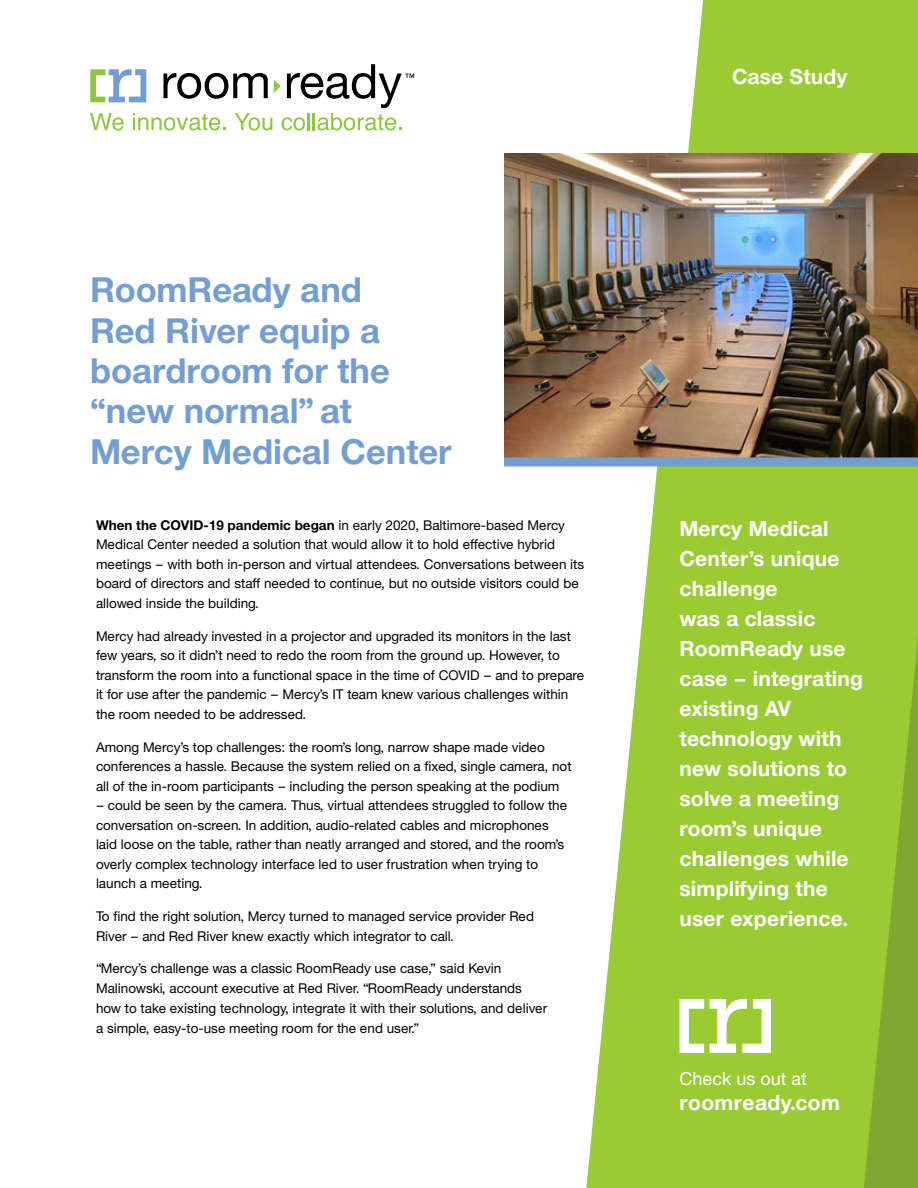
<style>
.page{position:relative;width:918px;height:1188px;background:#fff}
.page>*{position:absolute;margin:0;border:0;box-sizing:border-box;transform-origin:0 0}
.t1{font:700 34.5px/40.3px "Helveticafor Target";color:#739ed4}
.t2{font:700 21px/30px "Helveticafor Target";letter-spacing:.01em;color:#fff}
.t3{font:18px "Helveticafor Target";color:#fff}
.t4{font:13.5px/19.5px "Helveticafor Target";color:#000}
.s1{font-weight:700}
</style>
<div class="page">
<svg style="left:585px;top:0;width:333px;height:1188px;fill:#9c3"></svg>
<svg style="left:862px;top:499px;width:56px;height:689px;background:#8ebe32"></svg>
<img style="left:504px;top:153px;width:414px;height:305px">
<div style="left:504px;top:458px;width:414px;height:8px;background:#739ed4"></div>
<svg style="left:680px;top:999px;width:91px;height:54px"></svg>
<svg style="left:90px;top:64px;width:324px;height:67px"></svg>
<h1 class="t1" style="left:90px;top:269px;width:363px">RoomReady and<br>Red River equip a boardroom for the “new normal” at<br>Mercy Medical Center</h1>
<p class="t4" style="left:96px;top:515px;width:490px"><span class="s1">When the COVID-19 pandemic began</span> in early 2020, Baltimore-based Mercy Medical Center needed a solution that would allow it to hold effective hybrid meetings – with both in-person and virtual attendees. Conversations between its board of directors and staff needed to continue, but no outside visitors could be allowed inside the building.</p>
<p class="t4" style="left:96px;top:626px;width:490px">Mercy had already invested in a projector and upgraded its monitors in the last few years, so it didn’t need to redo the room from the ground up. However, to transform the room into a functional space in the time of COVID – and to prepare it for use after the pandemic – Mercy’s IT team knew various challenges within the room needed to be addressed.</p>
<p class="t4" style="left:96px;top:737px;width:477px">Among Mercy’s top challenges: the room’s long, narrow shape made video conferences a hassle. Because the system relied on a fixed, single camera, not all of the in-room participants – including the person speaking at the podium</p>
<p class="t4" style="left:96px;top:795px;width:473px">– could be seen by the camera. Thus, virtual attendees struggled to follow the conversation on-screen. In addition, audio-related cables and microphones laid loose on the table, rather than neatly arranged and stored, and the room’s overly complex technology interface led to user frustration when trying to launch a meeting.</p>
<p class="t4" style="left:96px;top:906px;width:440px">To find the right solution, Mercy turned to managed service provider Red<br>River – and Red River knew exactly which integrator to call.</p>
<p class="t4" style="left:96px;top:958px;width:453px;line-height:20px">“Mercy’s challenge was a classic RoomReady use case,” said Kevin Malinowski, account executive at Red River. “RoomReady understands how to take existing technology, integrate it with their solutions, and deliver a simple, easy-to-use meeting room for the end user.”</p>
<h2 class="t2" style="left:732px;top:61px;width:117px">Case Study</h2>
<h2 class="t2" style="left:680px;top:513px;width:185px">Mercy Medical<br>Center’s unique challenge<br>was a classic<br>RoomReady use case – integrating existing AV technology with new solutions to solve a meeting room’s unique challenges while simplifying the user experience.</h2>
<h3 class="t3" style="left:680px;top:1068px;width:129px">Check us out at</h3>
<h2 class="t2" style="left:680px;top:1087px;width:162px">roomready.com</h2>
</div>
